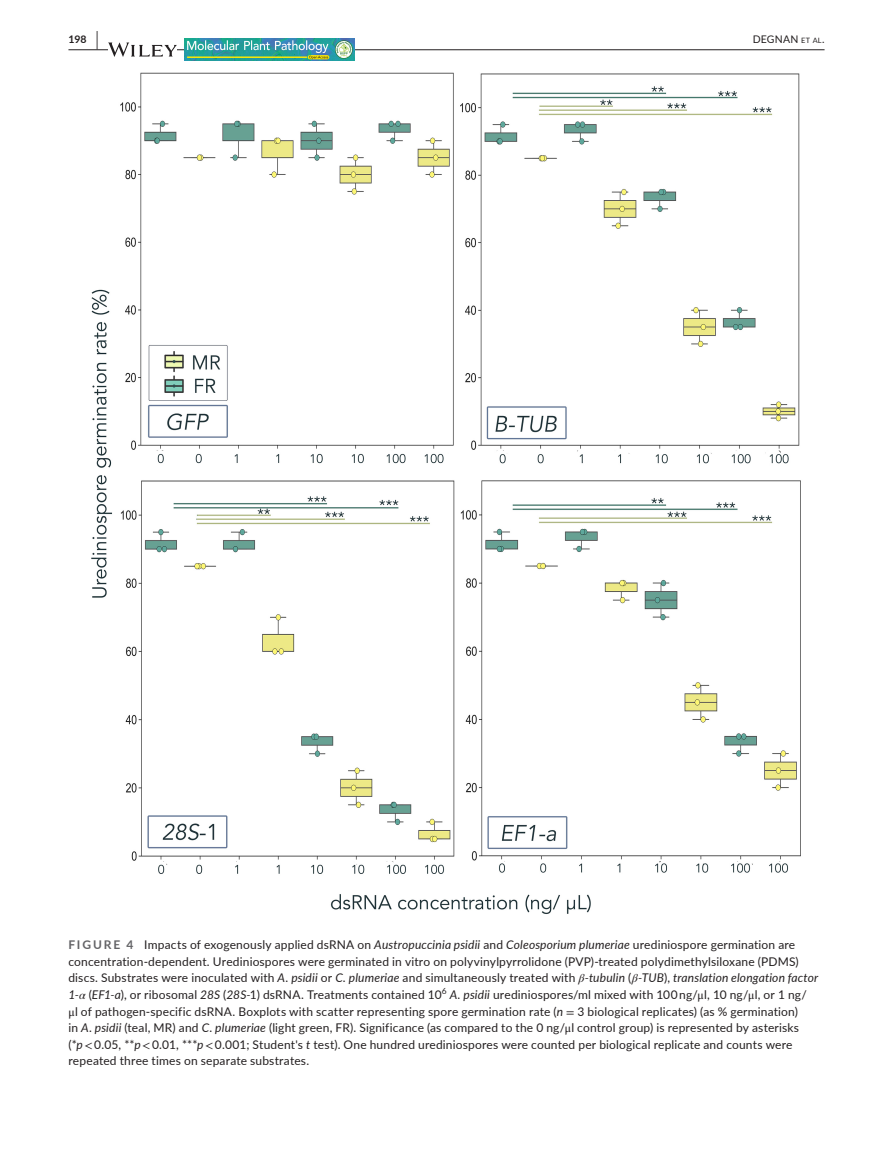
<style>
.page{position:relative;width:893px;height:1174px;background:#fff}
.page>*{position:absolute;margin:0;border:0;box-sizing:border-box;transform-origin:0 0}
.t1{font:12px/16.5px "Lato";letter-spacing:.015em;color:#231f20}
.t2{font:10.5px "Lato";letter-spacing:.025em;color:#231f20}
.t3{font:700 10.5px "Lato";color:#231f20}
.t4{font:8.4px "Lato";color:#231f20}
.s1{font-size:19.5px}
.s2{font-size:7.35px}
.s3{font-weight:700;color:#636366}
.s4{font-style:italic}
.s5{font-family:"STIX";font-style:italic}
.s6{font-family:"STIX"}
</style>
<div class="page">
<hr style="left:68px;top:49px;width:756px;height:1px;background:#231f20">
<svg style="left:108px;top:42px;width:69px;height:15px"></svg>
<img style="left:185px;top:39px;width:170px;height:22px">
<img style="left:91px;top:72px;width:710px;height:842px">
<p class="t3" style="left:68px;top:31px;width:31px">198 <span class="s1">|</span></p>
<p class="t2" style="left:753px;top:31px;width:73px">DEGNAN <span class="s2">et al</span>.</p>
<p class="t1" style="left:68px;top:936px;width:751px"><span class="s3">FIGURE 4</span> Impacts of exogenously applied dsRNA on <span class="s4">Austropuccinia psidii</span> and <span class="s4">Coleosporium plumeriae</span> urediniospore germination are concentration-dependent. Urediniospores were germinated in vitro on polyvinylpyrrolidone (PVP)-treated polydimethylsiloxane (PDMS) discs. Substrates were inoculated with <span class="s4">A. psidii</span> or <span class="s4">C. plumeriae</span> and simultaneously treated with <span class="s5">β</span><span class="s4">-tubulin</span> (<span class="s5">β</span><span class="s4">-TUB</span>), <span class="s4">translation elongation factor 1-</span><span class="s5">α</span> (<span class="s4">EF1-a</span>), or ribosomal <span class="s4">28S</span> (<span class="s4">28S-</span>1) dsRNA. Treatments contained 10</p>
<p class="t4" style="left:442px;top:984px;width:6px">6</p>
<p class="t1" style="left:68px;top:985px;width:740px;text-indent:381px"><span class="s4">A. psidii</span> urediniospores/ml mixed with 100 ng/<span class="s6">μ</span>l, 10 ng/<span class="s6">μ</span>l, or 1 ng/ <span class="s6">μ</span>l of pathogen-specific dsRNA. Boxplots with scatter representing spore germination rate (<span class="s4">n</span> <span class="s6">=</span> 3 biological replicates) (as % germination) in <span class="s4">A. psidii</span> (teal, MR) and <span class="s4">C. plumeriae</span> (light green, FR). Significance (as compared to the 0 ng/<span class="s6">μ</span>l control group) is represented by asterisks (*<span class="s4">p</span><span class="s6">&lt;</span> 0.05, **<span class="s4">p</span><span class="s6">&lt;</span> 0.01, ***<span class="s4">p</span><span class="s6">&lt;</span> 0.001; Student's <span class="s4">t</span> test). One hundred urediniospores were counted per biological replicate and counts were repeated three times on separate substrates.</p>
</div>
